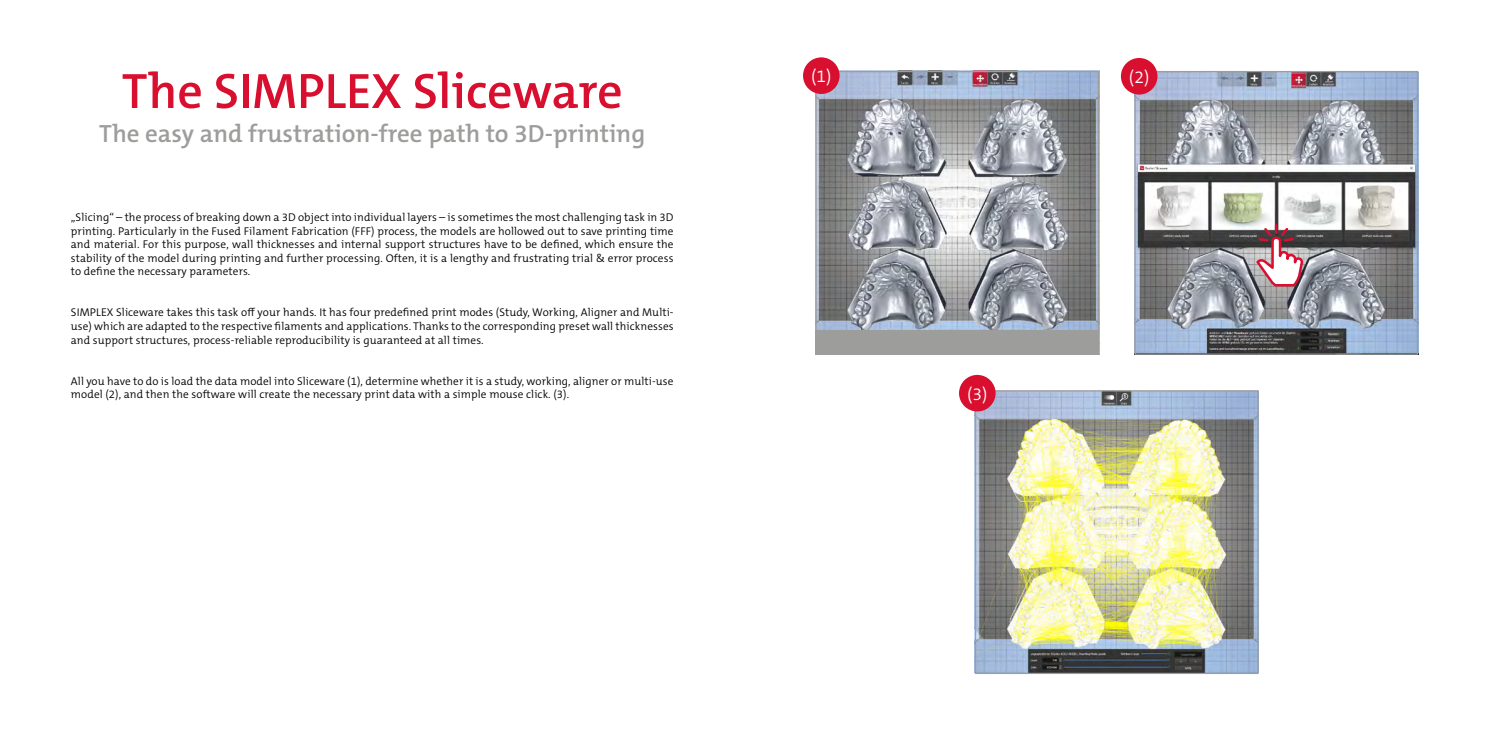
<style>
.page{position:relative;width:1489px;height:745px;background:#fff}
.page>*{position:absolute;margin:0;border:0;box-sizing:border-box;transform-origin:0 0}
.t1{font:600 50px "The Mix C5";color:#d80f2f}
.t2{font:600 25px "The Mix C5";color:#9d9d9c}
.t3{font:300 17.5px "The Mix C5";color:#fff}
.t4{font:300 11.25px/13.5px "The Mix C5";letter-spacing:.01em;color:#000;text-align:justify}
</style>
<div class="page">
<img style="left:817px;top:73px;width:279px;height:257px">
<img style="left:1136px;top:73px;width:279px;height:279px">
<div style="left:1134px;top:71px;width:283px;height:283px;border:1px solid #9d9d9c"></div>
<img style="left:976px;top:392px;width:280px;height:279px">
<div style="left:974px;top:390px;width:284px;height:283px;border:1px solid #9d9d9c"></div>
<div style="left:815px;top:330px;width:283px;height:24px;background:#9d9d9c"></div>
<div style="left:803px;top:57px;width:36px;height:37px;background:#d80f2f;border-radius:50%"></div>
<div style="left:1120px;top:58px;width:37px;height:36px;background:#d80f2f;border-radius:50%"></div>
<div style="left:958px;top:374px;width:37px;height:37px;background:#d80f2f;border-radius:50%"></div>
<svg style="left:1254px;top:222px;width:50px;height:79px"></svg>
<h1 class="t1" style="left:122px;top:59px;width:502px">The SIMPLEX Sliceware</h1>
<h2 class="t2" style="left:99px;top:117px;width:547px">The easy and frustration-free path to 3D-printing</h2>
<p class="t4" style="left:71px;top:210px;width:604px">„Slicing“ – the process of breaking down a 3D object into individual layers – is sometimes the most challenging task in 3D printing. Particularly in the Fused Filament Fabrication (FFF) process, the models are hollowed out to save printing time and material. For this purpose, wall thicknesses and internal support structures have to be defined, which ensure the stability of the model during printing and further processing. Often, it is a lengthy and frustrating trial &amp; error process to define the necessary parameters.</p>
<p class="t4" style="left:71px;top:306px;width:604px">SIMPLEX Sliceware takes this task off your hands. It has four predefined print modes (Study, Working, Aligner and Multi&shy;use) which are adapted to the respective filaments and applications. Thanks to the corresponding preset wall thicknesses and support structures, process-reliable reproducibility is guaranteed at all times.</p>
<p class="t4" style="left:71px;top:374px;width:604px">All you have to do is load the data model into Sliceware (1), determine whether it is a study, working, aligner or multi-use model (2), and then the software will create the necessary print data with a simple mouse click. (3).</p>
<h3 class="t3" style="left:811px;top:65px;width:22px">(1)</h3>
<h3 class="t3" style="left:1128px;top:66px;width:22px">(2)</h3>
<h3 class="t3" style="left:966px;top:382px;width:22px">(3)</h3>
</div>
